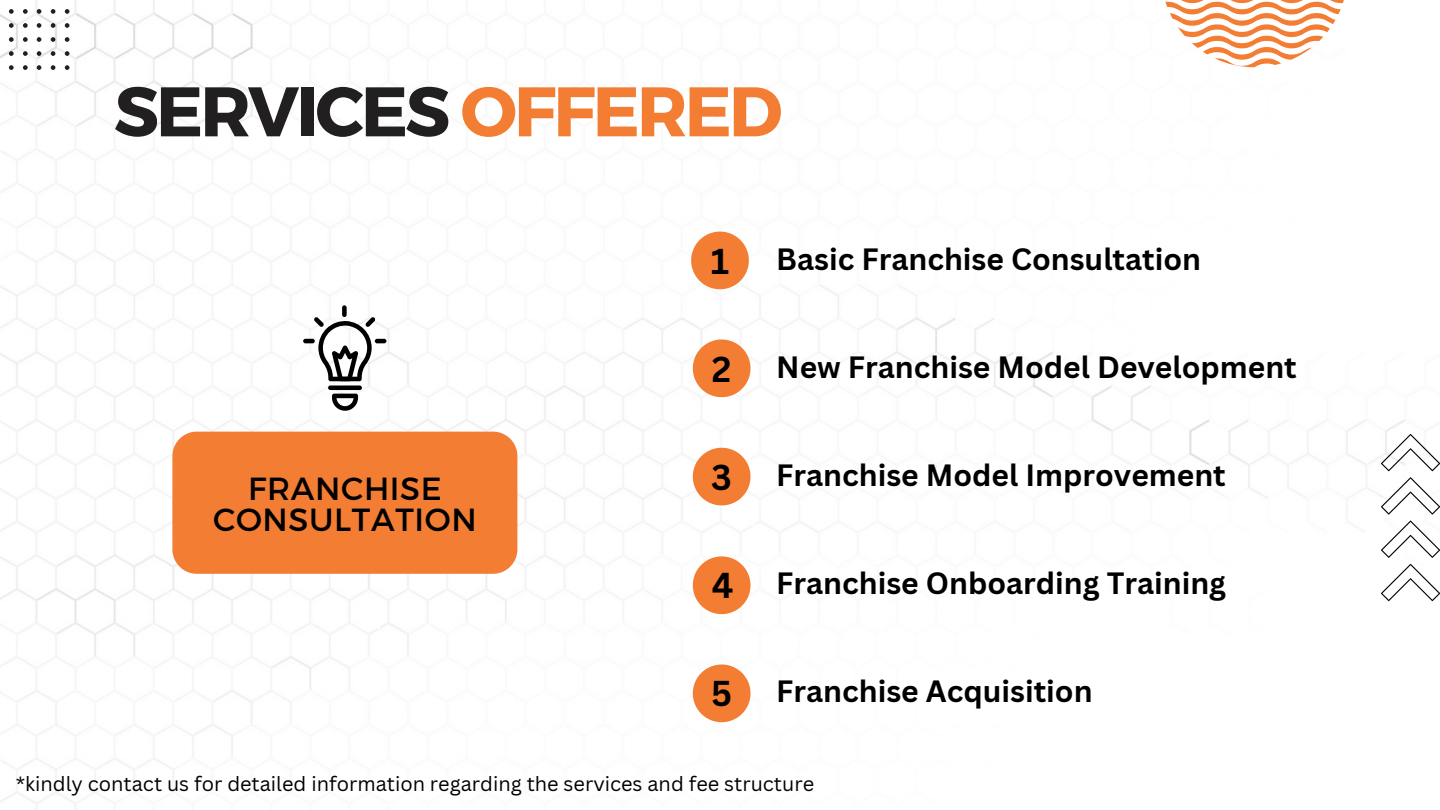
<style>
.page{position:relative;width:1440px;height:810px;background:#fff}
.page>*{position:absolute;margin:0;border:0;box-sizing:border-box;transform-origin:0 0}
.t1{font:700 70px "Montserrat";letter-spacing:-.04em;color:#211f20}
.t2{font:700 35px "Canva Sans";color:#000}
.t3{font:32px/31.5px "Montserrat";letter-spacing:.02em;color:#000;text-align:center}
.t4{font:700 30px "Canva Sans";color:#000}
.t5{font:20px "Canva Sans";color:#000}
.s1{color:#f27d33}
</style>
<div class="page">
<img style="left:0;top:0;width:1433px;height:810px">
<svg style="left:1381px;top:434px;width:59px;height:37px"></svg>
<svg style="left:1381px;top:477px;width:59px;height:38px"></svg>
<svg style="left:1381px;top:521px;width:59px;height:37px"></svg>
<svg style="left:1381px;top:564px;width:59px;height:37px"></svg>
<svg style="left:0;top:0;width:69px;height:70px"></svg>
<svg style="left:377px;top:574px;width:3px;height:191px"></svg>
<svg style="left:1163px;top:0;width:182px;height:67px"></svg>
<div style="left:172px;top:432px;width:345px;height:142px;background:#f27d33"></div>
<div style="left:342px;top:305px;width:5px;height:12px;background:#000;border-radius:2px"></div>
<hr style="left:375px;top:339px;width:11px;height:4px;background:#000;border-radius:2px">
<hr style="left:303px;top:339px;width:12px;height:4px;background:#000;border-radius:2px">
<div style="left:328px;top:385px;width:34px;height:5px;background:#000;border-radius:2px"></div>
<svg style="left:332px;top:394px;width:26px;height:17px"></svg>
<svg style="left:314px;top:317px;width:61px;height:64px"></svg>
<svg style="left:691px;top:232px;width:58px;height:57px"></svg>
<svg style="left:693px;top:339px;width:58px;height:58px"></svg>
<svg style="left:693px;top:448px;width:58px;height:57px"></svg>
<svg style="left:693px;top:514px;width:62px;height:251px"></svg>
<h2 class="t1" style="left:114px;top:66px;width:670px">SERVICES <span class="s1">OFFERED</span></h2>
<p class="t3" style="left:213px;top:471px;width:265px">FRANCHISE<br>CONSULTATION</p>
<p class="t2" style="left:711px;top:236px;width:20px">1</p>
<p class="t4" style="left:776px;top:238px;width:426px">Basic Franchise Consultation</p>
<p class="t2" style="left:712px;top:344px;width:21px">2</p>
<p class="t4" style="left:776px;top:346px;width:522px">New Franchise Model Development</p>
<p class="t2" style="left:711px;top:453px;width:22px">3</p>
<h1 class="t4" style="left:776px;top:454px;width:451px">Franchise Model Improvement</h1>
<p class="t2" style="left:712px;top:561px;width:23px">4</p>
<p class="t4" style="left:776px;top:562px;width:451px">Franchise Onboarding Training</p>
<p class="t2" style="left:711px;top:669px;width:23px">5</p>
<p class="t4" style="left:776px;top:670px;width:318px">Franchise Acquisition</p>
<p class="t5" style="left:16px;top:770px;width:800px">*kindly contact us for detailed information regarding the services and fee structure</p>
</div>
